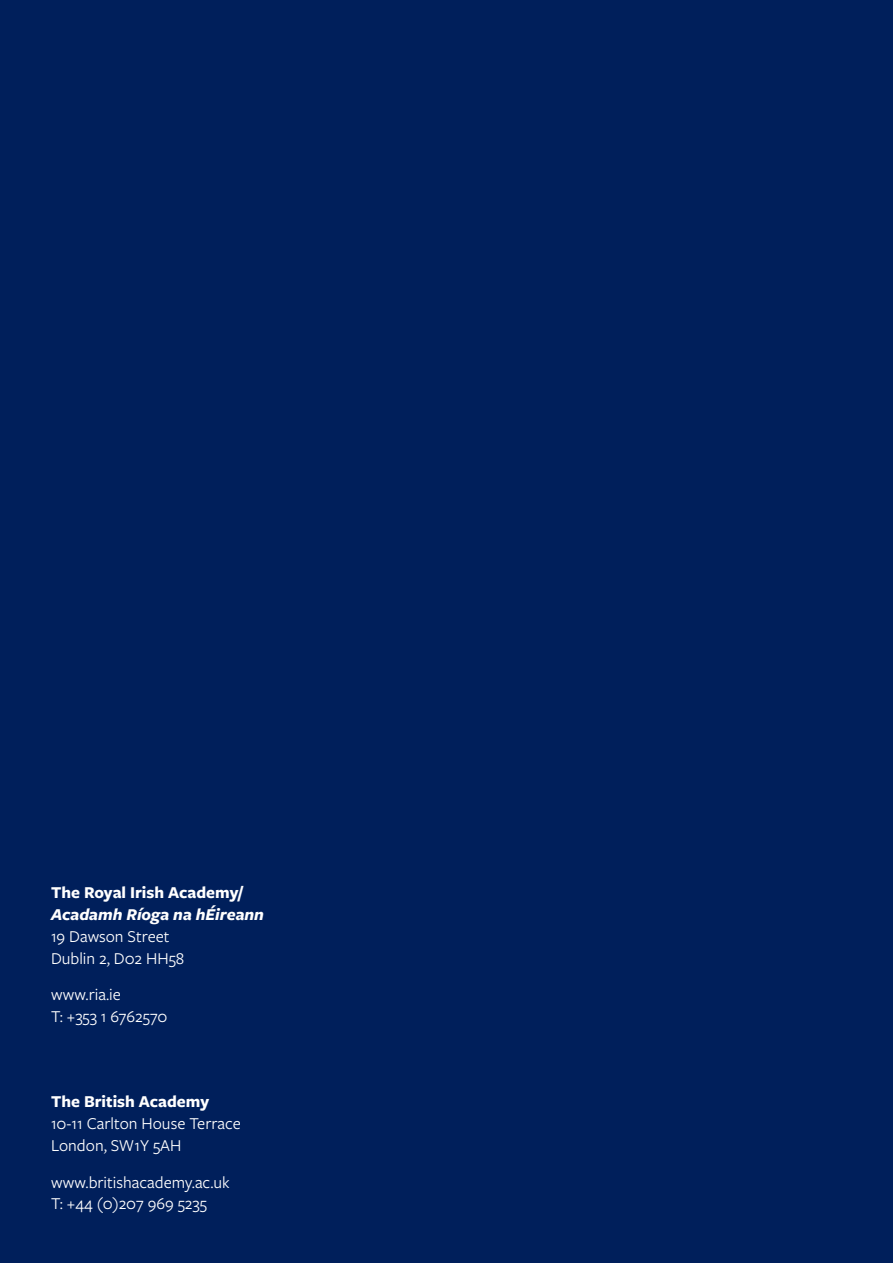
<style>
.page{position:relative;width:893px;height:1263px;background:#001f5b}
.page>*{position:absolute;margin:0;border:0;box-sizing:border-box;transform-origin:0 0}
.t1{font:17.25px/21.8px "Freight Sans Pro";color:#fff}
.t2{font:700 17.25px "Freight Sans Pro";color:#fff}
.t3{font:italic 700 17.25px "Freight Sans Pro";color:#fff}
</style>
<div class="page">
<p class="t2" style="left:51px;top:881px;width:194px">The Royal Irish Academy/</p>
<p class="t3" style="left:51px;top:903px;width:214px">Acadamh Ríoga na hÉireann</p>
<p class="t1" style="left:51px;top:925px;width:135px">19 Dawson Street<br>Dublin 2, D02 HH58</p>
<p class="t1" style="left:51px;top:983px;width:118px">www.ria.ie<br>T: +353 1 6762570</p>
<p class="t2" style="left:51px;top:1090px;width:160px">The British Academy</p>
<p class="t1" style="left:51px;top:1112px;width:191px">10-11 Carlton House Terrace<br>London, SW1Y 5AH</p>
<p class="t1" style="left:51px;top:1170px;width:180px">www.britishacademy.ac.uk<br>T: +44 (0)207 969 5235</p>
</div>
